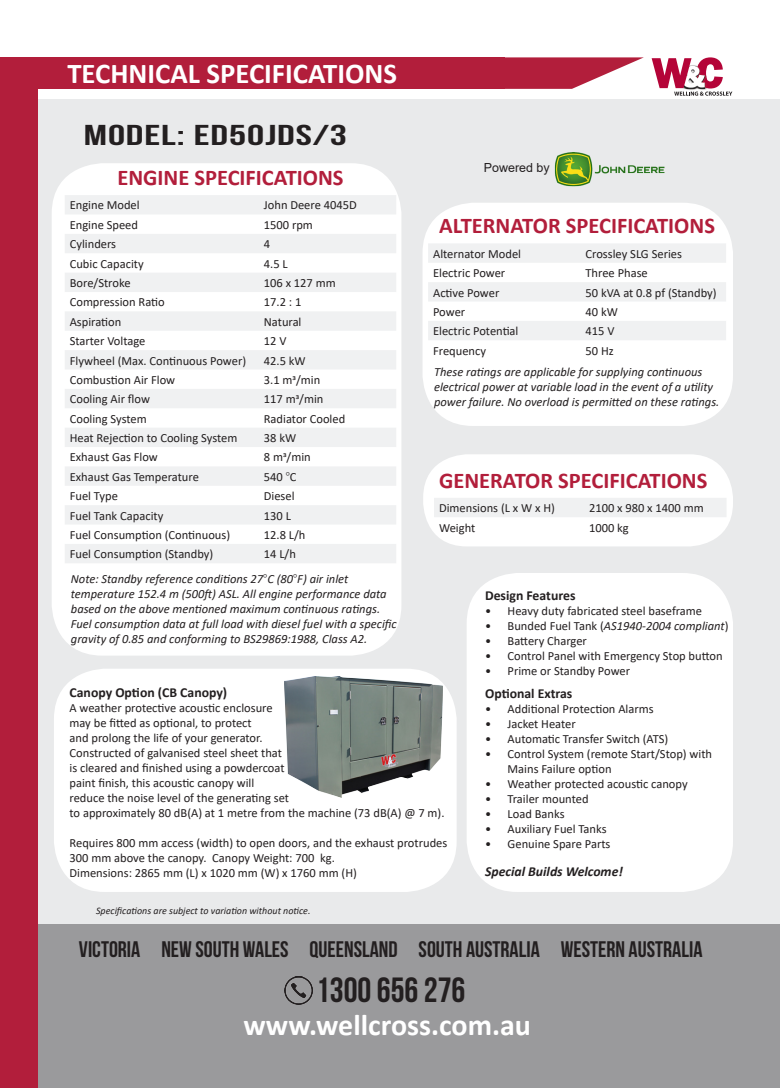
<style>
.page{position:relative;width:780px;height:1088px;background:#fff}
.page>*{position:absolute;margin:0;border:0;box-sizing:border-box;transform-origin:0 0}
.t1{font:35px "Bebas Neue";color:#231f20}
.t2{font:700 30px "Calibri";color:#fff}
.t3{font:700 28.75px "Calibri";color:#fff}
.t4{font:28.75px "Bebas Neue";letter-spacing:.02em;color:#231f20;scale:1.5 1}
.t5{font:700 22.5px "Calibri";color:#b21e3b}
.t6{font:22.5px "Bebas Neue";color:#231f20}
.t7{font:700 13.75px "Calibri";color:#231f20}
.t8{font:italic 700 13.75px "Calibri";color:#231f20}
.t9{font:12.5px/15px "Calibri";color:#231f20}
.t10{font:italic 12.5px/15px "Calibri";color:#231f20}
.t11{font:12.5px "Arial";color:#231f20}
.t12{font:italic 10px "Calibri";color:#231f20}
.s1{font-family:"Geometric Slab 703 BT";font-weight:500}
.s2{font-family:"Geometric Slab 703 BT";font-weight:500;font-style:normal}
.s3{font-style:normal}
</style>
<div class="page">
<div style="left:37px;top:99px;width:743px;height:825px;background:#e9eaeb"></div>
<div style="left:52px;top:163px;width:349px;height:493px;background:#fff;border-radius:51px"></div>
<div style="left:422px;top:203px;width:311px;height:223px;background:#fff;border-radius:51px"></div>
<div style="left:423px;top:454px;width:310px;height:92px;background:#fff;border-radius:44px"></div>
<div style="left:434px;top:498px;width:292px;height:19px;background:#f0f1f2"></div>
<div style="left:30px;top:57px;width:475px;height:32px;background:#b21e3b"></div>
<svg style="left:505px;top:57px;width:138px;height:32px"></svg>
<svg style="left:651px;top:57px;width:81px;height:39px"></svg>
<svg style="left:65px;top:195px;width:331px;height:368px;fill:#f0f1f2"></svg>
<svg style="left:428px;top:244px;width:298px;height:96px"></svg>
<img style="left:555px;top:152px;width:109px;height:35px">
<div style="left:37px;top:924px;width:743px;height:164px;background:#9a9a9c"></div>
<img style="left:285px;top:976px;width:27px;height:28px">
<div style="left:0;top:57px;width:37px;height:1031px;background:#b21e3b"></div>
<div style="left:54px;top:669px;width:402px;height:223px;background:#fff;border-radius:51px"></div>
<img style="left:284px;top:676px;width:158px;height:122px">
<div style="left:466px;top:573px;width:267px;height:319px;background:#fff;border-radius:51px"></div>
<p class="t3" style="left:67px;top:53px;width:331px">TECHNICAL SPECIFICATIONS</p>
<p class="t4" style="left:84px;top:119px;width:177px">MODEL: ED50JDS/3</p>
<p class="t5" style="left:117px;top:162px;width:228px">ENGINE SPECIFICATIONS</p>
<p class="t9" style="left:70px;top:197px;width:71px">Engine Model</p>
<p class="t9" style="left:264px;top:197px;width:94px">John Deere 4045D</p>
<p class="t9" style="left:70px;top:217px;width:70px">Engine Speed</p>
<p class="t9" style="left:264px;top:217px;width:51px">1500 rpm</p>
<p class="t9" style="left:70px;top:236px;width:48px">Cylinders</p>
<p class="t9" style="left:264px;top:236px;width:8px">4</p>
<p class="t9" style="left:70px;top:256px;width:75px">Cubic Capacity</p>
<p class="t9" style="left:264px;top:256px;width:25px">4.5 L</p>
<p class="t9" style="left:70px;top:275px;width:62px">Bore/Stroke</p>
<p class="t9" style="left:264px;top:275px;width:73px">106 x 127 mm</p>
<p class="t9" style="left:70px;top:294px;width:97px">Compression Ratio</p>
<p class="t9" style="left:264px;top:294px;width:39px">17.2 : 1</p>
<p class="t9" style="left:70px;top:314px;width:53px">Aspiration</p>
<p class="t9" style="left:264px;top:314px;width:39px">Natural</p>
<p class="t9" style="left:70px;top:333px;width:77px">Starter Voltage</p>
<p class="t9" style="left:264px;top:333px;width:24px">12 V</p>
<p class="t9" style="left:70px;top:352px;width:178px">Flywheel (Max. Continuous Power)</p>
<p class="t9" style="left:264px;top:352px;width:43px">42.5 kW</p>
<p class="t9" style="left:70px;top:372px;width:107px">Combustion Air Flow</p>
<p class="t9" style="left:264px;top:372px;width:58px">3.1 m3/min</p>
<p class="t9" style="left:70px;top:391px;width:82px">Cooling Air flow</p>
<p class="t9" style="left:264px;top:391px;width:61px">117 m3/min</p>
<p class="t9" style="left:70px;top:411px;width:79px">Cooling System</p>
<p class="t9" style="left:264px;top:411px;width:83px">Radiator Cooled</p>
<p class="t9" style="left:70px;top:430px;width:169px">Heat Rejection to Cooling System</p>
<p class="t9" style="left:264px;top:430px;width:34px">38 kW</p>
<p class="t9" style="left:70px;top:449px;width:90px">Exhaust Gas Flow</p>
<p class="t9" style="left:264px;top:449px;width:48px">8 m3/min</p>
<p class="t9" style="left:70px;top:469px;width:131px">Exhaust Gas Temperature</p>
<p class="t9" style="left:264px;top:469px;width:34px">540 <span class="s1">°</span>C</p>
<p class="t9" style="left:70px;top:488px;width:50px">Fuel Type</p>
<p class="t9" style="left:264px;top:488px;width:32px">Diesel</p>
<p class="t9" style="left:70px;top:507px;width:95px">Fuel Tank Capacity</p>
<p class="t9" style="left:264px;top:507px;width:29px">130 L</p>
<p class="t9" style="left:70px;top:527px;width:162px">Fuel Consumption (Continuous)</p>
<p class="t9" style="left:264px;top:527px;width:43px">12.8 L/h</p>
<p class="t9" style="left:70px;top:546px;width:145px">Fuel Consumption (Standby)</p>
<p class="t9" style="left:264px;top:546px;width:34px">14 L/h</p>
<p class="t11" style="left:483px;top:159px;width:67px">Powered by</p>
<p class="t5" style="left:439px;top:210px;width:277px">ALTERNATOR SPECIFICATIONS</p>
<p class="t9" style="left:433px;top:246px;width:89px">Alternator Model</p>
<p class="t9" style="left:585px;top:246px;width:98px">Crossley SLG Series</p>
<p class="t9" style="left:433px;top:265px;width:74px">Electric Power</p>
<p class="t9" style="left:585px;top:265px;width:64px">Three Phase</p>
<p class="t9" style="left:433px;top:285px;width:68px">Active Power</p>
<p class="t9" style="left:585px;top:285px;width:133px">50 kVA at 0.8 pf (Standby)</p>
<p class="t9" style="left:433px;top:304px;width:34px">Power</p>
<p class="t9" style="left:585px;top:304px;width:34px">40 kW</p>
<p class="t9" style="left:433px;top:323px;width:87px">Electric Potential</p>
<p class="t9" style="left:585px;top:323px;width:30px">415 V</p>
<p class="t9" style="left:433px;top:343px;width:55px">Frequency</p>
<p class="t9" style="left:585px;top:343px;width:30px">50 Hz</p>
<p class="t10" style="left:434px;top:364px;width:287px">These ratings are applicable for supplying continuous electrical power at variable load in the event of a utility power failure. No overload is permitted on these ratings.</p>
<p class="t5" style="left:439px;top:464px;width:270px">GENERATOR SPECIFICATIONS</p>
<p class="t9" style="left:439px;top:500px;width:117px">Dimensions (L x W x H)</p>
<p class="t9" style="left:589px;top:500px;width:116px">2100 x 980 x 1400 mm</p>
<p class="t9" style="left:439px;top:520px;width:38px">Weight</p>
<p class="t9" style="left:589px;top:520px;width:41px">1000 kg</p>
<p class="t10" style="left:71px;top:570px;width:327px">Note: Standby reference conditions 27<span class="s2">°</span>C (80<span class="s2">°</span>F) air inlet temperature 152.4 m (500ft) ASL. All engine performance data based on the above mentioned maximum continuous ratings.<br>Fuel consumption data at full load with diesel fuel with a specific gravity of 0.85 and conforming to BS29869:1988, Class A2.</p>
<p class="t7" style="left:69px;top:683px;width:159px">Canopy Option (CB Canopy)</p>
<p class="t9" style="left:69px;top:700px;width:376px">A weather protective acoustic enclosure<br>may be fitted as optional, to protect<br>and prolong the life of your generator.<br>Constructed of galvanised steel sheet that<br>is cleared and finished using a powdercoat<br>paint finish, this acoustic canopy will<br>reduce the noise level of the generating set<br>to approximately 80 dB(A) at 1 metre from the machine (73 dB(A) @ 7 m).</p>
<p class="t9" style="left:69px;top:835px;width:379px">Requires 800 mm access (width) to open doors, and the exhaust protrudes<br>300 mm above the canopy. Canopy Weight: 700 kg.</p>
<p class="t9" style="left:69px;top:865px;width:289px">Dimensions: 2865 mm (L) x 1020 mm (W) x 1760 mm (H)</p>
<p class="t12" style="left:96px;top:903px;width:216px">Specifications are subject to variation without notice.</p>
<p class="t7" style="left:485px;top:585px;width:92px">Design Features</p>
<p class="t9" style="left:485px;top:602px;width:218px">• Heavy duty fabricated steel baseframe</p>
<p class="t10" style="left:485px;top:617px;width:245px"><span class="s3">• Bunded Fuel Tank (</span>AS1940-2004 compliant<span class="s3">)</span></p>
<p class="t9" style="left:485px;top:632px;width:103px">• Battery Charger</p>
<p class="t9" style="left:485px;top:647px;width:239px">• Control Panel with Emergency Stop button</p>
<p class="t9" style="left:485px;top:662px;width:147px">• Prime or Standby Power</p>
<p class="t7" style="left:485px;top:684px;width:89px">Optional Extras</p>
<p class="t9" style="left:485px;top:701px;width:170px">• Additional Protection Alarms</p>
<p class="t9" style="left:485px;top:716px;width:92px">• Jacket Heater</p>
<p class="t9" style="left:485px;top:731px;width:185px">• Automatic Transfer Switch (ATS)</p>
<p class="t9" style="left:507px;top:746px;width:206px;text-indent:-22px">• Control System (remote Start/Stop) with<br>Mains Failure option</p>
<p class="t9" style="left:485px;top:776px;width:204px">• Weather protected acoustic canopy</p>
<p class="t9" style="left:485px;top:791px;width:105px">• Trailer mounted</p>
<p class="t9" style="left:485px;top:806px;width:81px">• Load Banks</p>
<p class="t9" style="left:485px;top:821px;width:123px">• Auxiliary Fuel Tanks</p>
<p class="t9" style="left:485px;top:836px;width:127px">• Genuine Spare Parts</p>
<p class="t8" style="left:485px;top:861px;width:139px">Special Builds Welcome!</p>
<p class="t6" style="left:79px;top:937px;width:625px">VICTORIA NEW SOUTH WALES QUEENSLAND SOUTH AUSTRALIA WESTERN AUSTRALIA</p>
<p class="t1" style="left:316px;top:971px;width:151px">1300 656 276</p>
<p class="t2" style="left:243px;top:1003px;width:289px">www.wellcross.com.au</p>
</div>
